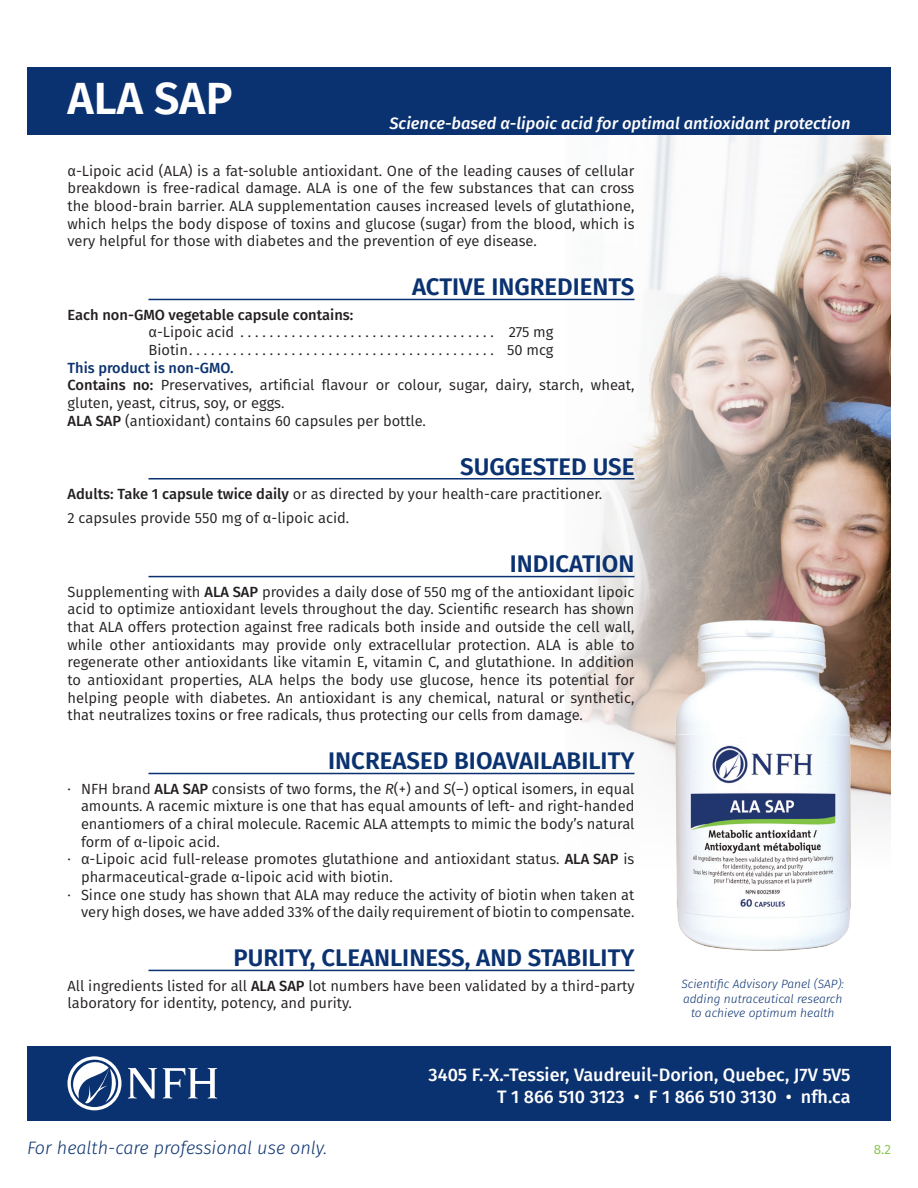
<style>
.page{position:relative;width:918px;height:1188px;background:#fff}
.page>*{position:absolute;margin:0;border:0;box-sizing:border-box;transform-origin:0 0}
.t1{font:600 45px "Fira Sans";color:#fff}
.t2{font:600 24px "Fira Sans";color:#0b3270}
.t3{font:500 18px/21.6px "Fira Sans";color:#fff;text-align:right}
.t4{font:italic 300 18px "Fira Sans";color:#0b3270}
.t5{font:italic 500 16.5px "Fira Sans";color:#fff}
.t6{font:14.7px/17.7px "Fira Sans";color:#231f20;text-align:justify}
.t7{font:500 14.7px "Fira Sans";color:#231f20}
.t8{font:500 14.7px "Fira Sans";color:#0b3270}
.t9{font:13.5px "Fira Sans";color:#83c447}
.t10{font:italic 300 12px/14.4px "Fira Sans";color:#0b3270;text-align:center}
.s1{font-weight:500}
.s2{font-style:italic}
</style>
<div class="page">
<img style="left:565px;top:135px;width:326px;height:667px">
<hr style="left:148px;top:299px;width:486px;height:1px;background:#0b3270">
<hr style="left:148px;top:478px;width:486px;height:2px;background:#0b3270">
<hr style="left:148px;top:576px;width:486px;height:1px;background:#0b3270">
<hr style="left:148px;top:773px;width:486px;height:1px;background:#0b3270">
<hr style="left:148px;top:970px;width:486px;height:1px;background:#0b3270">
<div style="left:27px;top:68px;width:864px;height:67px;background:#0b3270"></div>
<div style="left:27px;top:1046px;width:864px;height:74px;background:#0b3270"></div>
<img style="left:675px;top:621px;width:175px;height:329px">
<div style="left:68px;top:1056px;width:53px;height:54px;background:#fff;border-radius:50%"></div>
<svg style="left:128px;top:1068px;width:29px;height:31px"></svg>
<svg style="left:163px;top:1068px;width:54px;height:31px"></svg>
<svg style="left:68px;top:1056px;width:52px;height:51px"></svg>
<p class="t1" style="left:68px;top:61px;width:166px">ALA SAP</p>
<p class="t5" style="left:389px;top:110px;width:463px">Science-based α‑lipoic acid for optimal antioxidant protection</p>
<p class="t6" style="left:68px;top:161px;width:569px">α-Lipoic acid (ALA) is a fat-soluble antioxidant. One of the leading causes of cellular breakdown is free-radical damage. ALA is one of the few substances that can cross the blood-brain barrier. ALA supplementation causes increased levels of glutathione, which helps the body dispose of toxins and glucose (sugar) from the blood, which is very helpful for those with diabetes and the prevention of eye disease.</p>
<p class="t2" style="left:412px;top:267px;width:224px">ACTIVE INGREDIENTS</p>
<p class="t7" style="left:68px;top:303px;width:287px">Each non‑GMO vegetable capsule contains:</p>
<p class="t6" style="left:148px;top:323px;width:91px">α‑Lipoic acid ....................................</p>
<p class="t6" style="left:509px;top:323px;width:46px">275 mg</p>
<p class="t6" style="left:148px;top:341px;width:46px">Biotin ..........................................</p>
<p class="t6" style="left:507px;top:341px;width:48px">50 mcg</p>
<p class="t8" style="left:68px;top:356px;width:168px">This product is non‑GMO.</p>
<p class="t6" style="left:68px;top:376px;width:569px"><span class="s1">Contains no:</span> Preservatives, artificial flavour or colour, sugar, dairy, starch, wheat, gluten, yeast, citrus, soy, or eggs.</p>
<p class="t6" style="left:68px;top:411px;width:360px"><span class="s1">ALA SAP</span> (antioxidant) contains 60 capsules per bottle.</p>
<p class="t2" style="left:460px;top:447px;width:176px">SUGGESTED USE</p>
<p class="t6" style="left:68px;top:485px;width:536px"><span class="s1">Adults: Take 1 capsule twice daily</span> or as directed by your health-care practitioner.</p>
<p class="t6" style="left:68px;top:509px;width:283px">2 capsules provide 550 mg of α‑lipoic acid.</p>
<p class="t2" style="left:510px;top:544px;width:126px">INDICATION</p>
<p class="t6" style="left:68px;top:583px;width:569px">Supplementing with <span class="s1">ALA SAP</span> provides a daily dose of 550 mg of the antioxidant lipoic acid to optimize antioxidant levels throughout the day. Scientific research has shown that ALA offers protection against free radicals both inside and outside the cell wall, while other antioxidants may provide only extracellular protection. ALA is able to regenerate other antioxidants like vitamin E, vitamin C, and glutathione. In addition to antioxidant properties, ALA helps the body use glucose, hence its potential for helping people with diabetes. An antioxidant is any chemical, natural or synthetic, that neutralizes toxins or free radicals, thus protecting our cells from damage.</p>
<p class="t2" style="left:328px;top:741px;width:308px">INCREASED BIOAVAILABILITY</p>
<p class="t6" style="left:81px;top:779px;width:555px;text-indent:-14px">· NFH brand <span class="s1">ALA SAP</span> consists of two forms, the <span class="s2">R</span>(+) and <span class="s2">S</span>(–) optical isomers, in equal amounts. A racemic mixture is one that has equal amounts of left- and right-handed enantiomers of a chiral molecule. Racemic ALA attempts to mimic the body’s natural form of α‑lipoic acid.</p>
<p class="t6" style="left:81px;top:850px;width:555px;text-indent:-14px">· α‑Lipoic acid full-release promotes glutathione and antioxidant status. <span class="s1">ALA SAP</span> is pharmaceutical-grade α‑lipoic acid with biotin.</p>
<p class="t6" style="left:68px;top:885px;width:569px;text-align:right">· Since one study has shown that ALA may reduce the activity of biotin when taken at very high doses, we have added 33% of the daily requirement of biotin to compensate.</p>
<p class="t2" style="left:233px;top:938px;width:403px">PURITY, CLEANLINESS, AND STABILITY</p>
<p class="t6" style="left:68px;top:976px;width:569px">All ingredients listed for all <span class="s1">ALA SAP</span> lot numbers have been validated by a third-party laboratory for identity, potency, and purity.</p>
<p class="t10" style="left:681px;top:977px;width:164px">Scientific Advisory Panel (SAP): adding nutraceutical research to achieve optimum health</p>
<p class="t4" style="left:27px;top:1135px;width:302px">For health-care professional use only.</p>
<p class="t3" style="left:429px;top:1063px;width:423px">3405 F.-X.-Tessier, Vaudreuil-Dorion, Quebec, J7V 5V5<br>T 1 866 510 3123 • F 1 866 510 3130 • nfh.ca</p>
<p class="t9" style="left:874px;top:1139px;width:19px">8.2</p>
</div>
